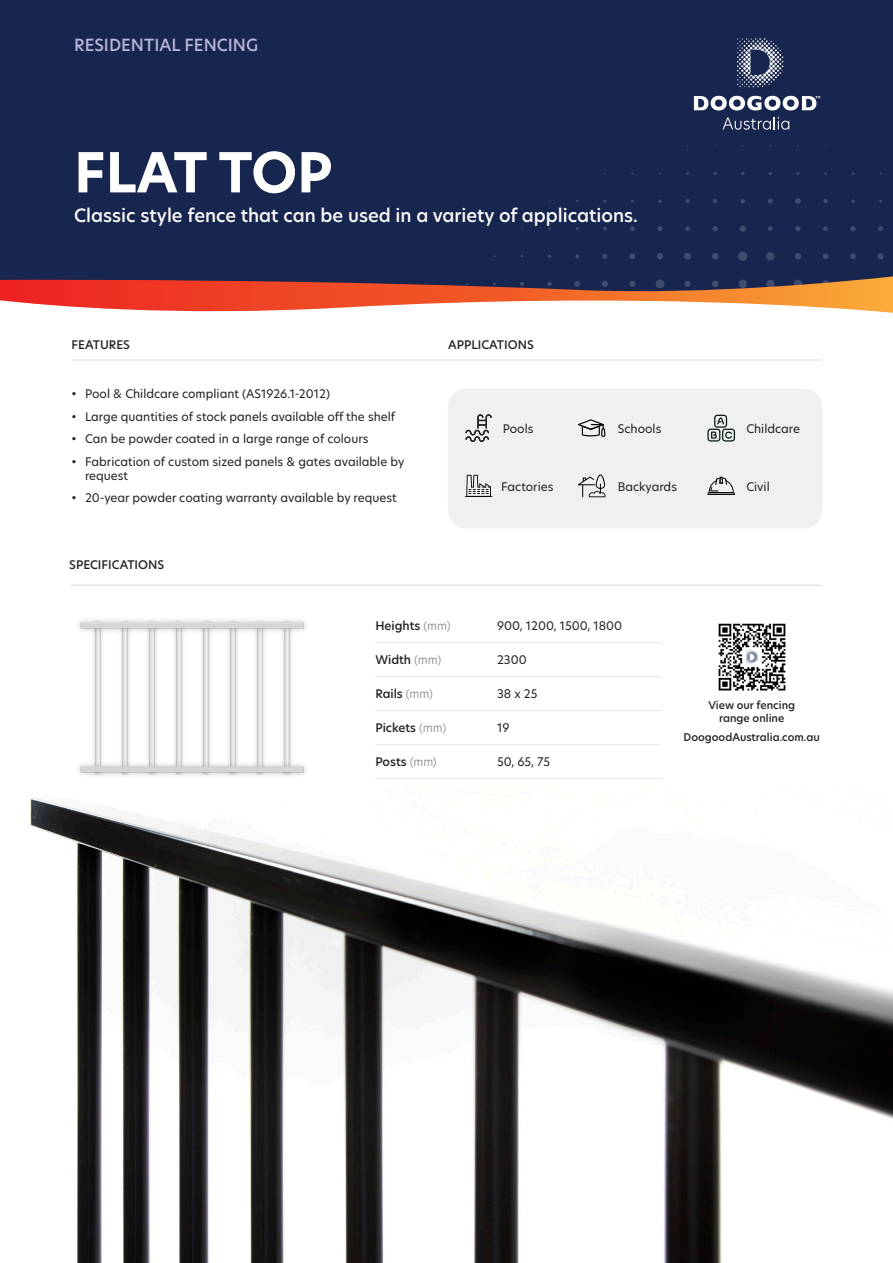
<style>
.page{position:relative;width:893px;height:1263px;background:#fff}
.page>*{position:absolute;margin:0;border:0;box-sizing:border-box;transform-origin:0 0}
.t1{font:700 54px "Hero New";color:#fff}
.t2{font:500 18px "Hero New";color:#fff}
.t3{font:500 16.5px "Hero New";color:#b9b6d9}
.t4{font:11.7px/14.1px "Hero New";color:#231f20}
.t5{font:500 11.7px "Hero New";color:#231f20}
.t6{font:500 10.5px/12.6px "Hero New";color:#231f20;text-align:center}
.s1{font-weight:300;color:#808285}
</style>
<div class="page">
<img style="left:30px;top:798px;width:863px;height:465px">
<div style="left:448px;top:389px;width:374px;height:139px;background:#eff1ef;border-radius:18px"></div>
<img style="left:718px;top:623px;width:68px;height:68px">
<hr style="left:375px;top:642px;width:122px;height:1px;background:#e6e7e9">
<hr style="left:497px;top:642px;width:164px;height:1px;background:#e6e7e9">
<hr style="left:375px;top:676px;width:122px;height:1px;background:#e6e7e9">
<hr style="left:497px;top:676px;width:164px;height:1px;background:#e6e7e9">
<hr style="left:375px;top:710px;width:122px;height:1px;background:#e6e7e9">
<hr style="left:497px;top:710px;width:164px;height:1px;background:#e6e7e9">
<hr style="left:375px;top:744px;width:122px;height:1px;background:#e6e7e9">
<hr style="left:497px;top:744px;width:164px;height:1px;background:#e6e7e9">
<hr style="left:375px;top:778px;width:122px;height:1px;background:#e6e7e9">
<hr style="left:497px;top:778px;width:164px;height:1px;background:#e6e7e9">
<hr style="left:70px;top:584px;width:752px;height:2px;background:#e6e7e9">
<hr style="left:72px;top:359px;width:750px;height:2px;background:#e6e7e9">
<div style="left:0;top:0;width:893px;height:295px;background:#17264e"></div>
<svg style="left:851px;top:199px;width:4px;height:4px"></svg>
<svg style="left:823px;top:199px;width:5px;height:4px"></svg>
<svg style="left:795px;top:198px;width:6px;height:6px"></svg>
<svg style="left:768px;top:199px;width:5px;height:5px"></svg>
<svg style="left:740px;top:199px;width:5px;height:4px"></svg>
<svg style="left:713px;top:199px;width:4px;height:4px"></svg>
<svg style="left:685px;top:199px;width:5px;height:4px"></svg>
<svg style="left:658px;top:199px;width:4px;height:4px"></svg>
<svg style="left:878px;top:226px;width:5px;height:5px"></svg>
<svg style="left:850px;top:226px;width:6px;height:5px"></svg>
<svg style="left:823px;top:226px;width:5px;height:5px"></svg>
<svg style="left:795px;top:226px;width:5px;height:5px"></svg>
<svg style="left:768px;top:226px;width:5px;height:5px"></svg>
<svg style="left:740px;top:226px;width:6px;height:6px"></svg>
<svg style="left:712px;top:226px;width:6px;height:5px"></svg>
<svg style="left:685px;top:226px;width:5px;height:5px"></svg>
<svg style="left:657px;top:226px;width:5px;height:5px"></svg>
<svg style="left:630px;top:226px;width:5px;height:5px"></svg>
<svg style="left:603px;top:227px;width:4px;height:4px"></svg>
<svg style="left:878px;top:253px;width:6px;height:6px"></svg>
<svg style="left:850px;top:253px;width:6px;height:6px"></svg>
<svg style="left:823px;top:253px;width:5px;height:6px"></svg>
<svg style="left:795px;top:253px;width:6px;height:6px"></svg>
<div style="left:766px;top:252px;width:8px;height:8px;background:#3f4c6d;border-radius:50%"></div>
<div style="left:738px;top:252px;width:9px;height:9px;background:#3f4c6d;border-radius:50%"></div>
<div style="left:712px;top:253px;width:6px;height:7px;background:#3f4c6d;border-radius:50%"></div>
<div style="left:684px;top:253px;width:7px;height:7px;background:#3f4c6d;border-radius:50%"></div>
<svg style="left:657px;top:253px;width:6px;height:6px"></svg>
<svg style="left:629px;top:253px;width:6px;height:6px"></svg>
<svg style="left:602px;top:254px;width:5px;height:5px"></svg>
<svg style="left:575px;top:254px;width:4px;height:4px"></svg>
<svg style="left:465px;top:414px;width:27px;height:28px"></svg>
<svg style="left:578px;top:419px;width:27px;height:18px"></svg>
<svg style="left:707px;top:415px;width:28px;height:27px"></svg>
<svg style="left:465px;top:475px;width:27px;height:22px"></svg>
<svg style="left:578px;top:474px;width:27px;height:23px"></svg>
<svg style="left:707px;top:477px;width:28px;height:18px"></svg>
<img style="left:78px;top:619px;width:228px;height:11px">
<img style="left:78px;top:765px;width:228px;height:12px">
<svg style="left:81px;top:622px;width:223px;height:151px"></svg>
<svg style="left:694px;top:96px;width:126px;height:14px"></svg>
<svg style="left:737px;top:38px;width:46px;height:49px"></svg>
<svg style="left:722px;top:117px;width:67px;height:13px"></svg>
<svg style="left:0;top:276px;width:893px;height:37px"></svg>
<p class="t3" style="left:74px;top:34px;width:185px">RESIDENTIAL FENCING</p>
<p class="t1" style="left:74px;top:136px;width:260px">FLAT TOP</p>
<p class="t2" style="left:74px;top:203px;width:565px">Classic style fence that can be used in a variety of applications.</p>
<p class="t5" style="left:72px;top:337px;width:60px">FEATURES</p>
<p class="t5" style="left:448px;top:337px;width:87px">APPLICATIONS</p>
<p class="t4" style="left:72px;top:386px;width:260px">• Pool &amp; Childcare compliant (AS1926.1-2012)</p>
<p class="t4" style="left:72px;top:409px;width:325px">• Large quantities of stock panels available off the shelf</p>
<p class="t4" style="left:72px;top:431px;width:298px">• Can be powder coated in a large range of colours</p>
<p class="t4" style="left:85px;top:454px;width:321px;text-indent:-14px">• Fabrication of custom sized panels &amp; gates available by request</p>
<p class="t4" style="left:72px;top:491px;width:327px">• 20-year powder coating warranty available by request</p>
<p class="t4" style="left:503px;top:421px;width:32px">Pools</p>
<p class="t4" style="left:618px;top:421px;width:45px">Schools</p>
<p class="t4" style="left:746px;top:421px;width:55px">Childcare</p>
<p class="t4" style="left:501px;top:479px;width:54px">Factories</p>
<p class="t4" style="left:618px;top:479px;width:61px">Backyards</p>
<p class="t4" style="left:746px;top:479px;width:25px">Civil</p>
<p class="t5" style="left:69px;top:557px;width:96px">SPECIFICATIONS</p>
<p class="t5" style="left:375px;top:617px;width:77px">Heights <span class="s1">(mm)</span></p>
<p class="t4" style="left:497px;top:618px;width:127px">900, 1200, 1500, 1800</p>
<p class="t5" style="left:375px;top:652px;width:67px">Width <span class="s1">(mm)</span></p>
<p class="t4" style="left:497px;top:653px;width:31px">2300</p>
<p class="t5" style="left:375px;top:686px;width:59px">Rails <span class="s1">(mm)</span></p>
<p class="t4" style="left:497px;top:687px;width:42px">38 x 25</p>
<p class="t5" style="left:375px;top:720px;width:72px">Pickets <span class="s1">(mm)</span></p>
<p class="t4" style="left:497px;top:721px;width:14px">19</p>
<p class="t5" style="left:375px;top:754px;width:63px">Posts <span class="s1">(mm)</span></p>
<p class="t4" style="left:497px;top:755px;width:55px">50, 65, 75</p>
<p class="t6" style="left:708px;top:699px;width:88px">View our fencing range online</p>
<p class="t6" style="left:684px;top:730px;width:138px">DoogoodAustralia.com.au</p>
</div>
